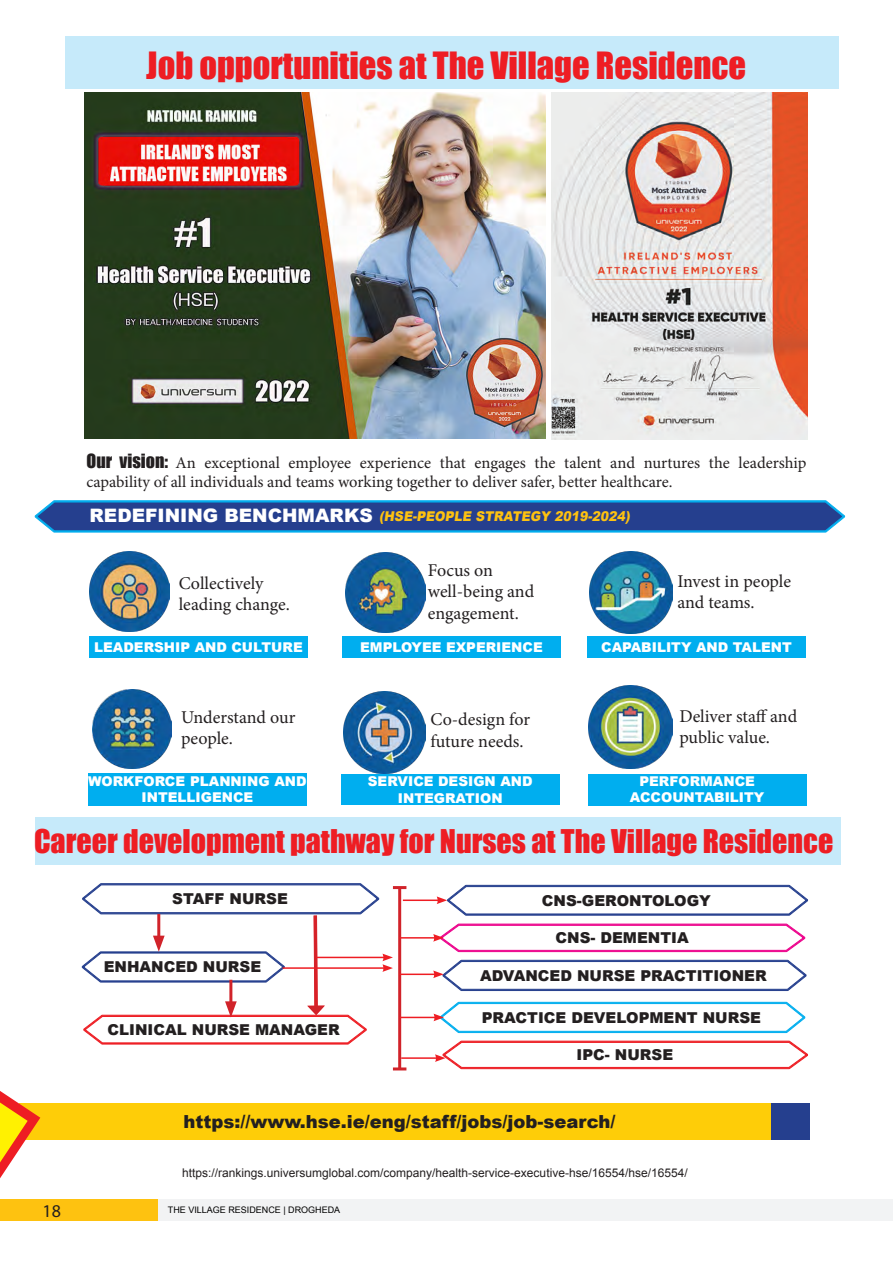
<style>
.page{position:relative;width:893px;height:1263px;background:#fff}
.page>*{position:absolute;margin:0;border:0;box-sizing:border-box;transform-origin:0 0}
.t1{font:34.5px "Impact";color:#ee1d23}
.t2{font:30px "Impact";color:#ee1d23}
.t3{font:18px/21.6px "Minion Pro";letter-spacing:-.005em;color:#231f20}
.t4{font:900 18px "Arial";color:#231f20}
.t5{font:18px "Myriad Pro";color:#231f20}
.t6{font:16.5px/19.8px "Minion Pro";color:#231f20}
.QUOTE_SERVICE{font:900 15px "Arial";color:#231f20}
.t7{font:900 13.5px/16.2px "Arial";color:#fff;text-align:center}
.QUOTE_SERVICE-2{font:900 13.5px "Arial";color:#fec210;scale:.93 1}
.t8{font:12px "Arial";color:#231f20}
.t9{font:9px "Arial";color:#000}
.s1{font-family:"Impact";font-size:18px}
.s2{font-size:18.6px;color:#fff}
</style>
<div class="page">
<div style="left:157px;top:1199px;width:736px;height:22px;background:#f2f3f4"></div>
<div style="left:23px;top:1103px;width:786px;height:36px;background:#253f8e"></div>
<img style="left:85px;top:92px;width:461px;height:347px">
<svg style="left:196px;top:500px;width:649px;height:32px;background:#24509c"></svg>
<img style="left:551px;top:92px;width:257px;height:347px">
<div style="left:35px;top:817px;width:805px;height:47px;background:#c6eafa"></div>
<hr style="left:398px;top:887px;width:3px;height:182px;background:#d1232a">
<svg style="left:393px;top:1067px;width:13px;height:3px"></svg>
<hr style="left:403px;top:899px;width:36px;height:2px;background:#ee1d23">
<svg style="left:437px;top:885px;width:371px;height:30px"></svg>
<hr style="left:399px;top:937px;width:36px;height:1px;background:#ee1d23">
<svg style="left:433px;top:924px;width:372px;height:28px"></svg>
<hr style="left:399px;top:973px;width:36px;height:2px;background:#ee1d23">
<svg style="left:433px;top:960px;width:373px;height:31px"></svg>
<hr style="left:400px;top:1017px;width:36px;height:1px;background:#ee1d23">
<svg style="left:433px;top:1002px;width:372px;height:31px"></svg>
<hr style="left:401px;top:1057px;width:36px;height:2px;background:#ee1d23">
<svg style="left:435px;top:1041px;width:373px;height:28px"></svg>
<svg style="left:196px;top:883px;width:210px;height:161px"></svg>
<img style="left:346px;top:552px;width:80px;height:80px">
<img style="left:590px;top:551px;width:82px;height:82px">
<img style="left:344px;top:691px;width:82px;height:82px">
<img style="left:589px;top:686px;width:83px;height:83px">
<div style="left:89px;top:636px;width:219px;height:22px;background:#00aeef"></div>
<div style="left:342px;top:636px;width:219px;height:22px;background:#00aeef"></div>
<div style="left:587px;top:636px;width:219px;height:22px;background:#00aeef"></div>
<div style="left:588px;top:774px;width:218px;height:31px;background:#00aeef"></div>
<div style="left:341px;top:774px;width:218px;height:31px;background:#00aeef"></div>
<div style="left:88px;top:773px;width:219px;height:32px;background:#00aeef"></div>
<div style="left:66px;top:36px;width:773px;height:53px;background:#c6eafa"></div>
<div style="left:19px;top:1103px;width:751px;height:36px;background:#fecd08"></div>
<svg style="left:84px;top:231px;width:112px;height:909px"></svg>
<svg style="left:0;top:234px;width:184px;height:987px"></svg>
<p class="t1" style="left:146px;top:39px;width:601px">Job opportunities at The Village Residence</p>
<p class="t6" style="left:87px;top:452px;width:721px"><span class="s1">Our vision:</span> An exceptional employee experience that engages the talent and nurtures the leadership capability of all individuals and teams working together to deliver safer, better healthcare.</p>
<p class="QUOTE_SERVICE-2" style="left:90px;top:506px;width:585px"><span class="s2">R E D E F I N I N G B E N C H M A R KS</span> (HSE-PEOPLE STRATEGY 2019-2024)</p>
<p class="t3" style="left:179px;top:572px;width:86px">Collectively</p>
<p class="t3" style="left:179px;top:594px;width:113px">leading change.</p>
<p class="t3" style="left:428px;top:559px;width:108px">Focus on well-being and engagement.</p>
<p class="t3" style="left:677px;top:570px;width:115px">Invest in people and teams.</p>
<p class="t7" style="left:94px;top:638px;width:210px">LEADERSHIP AND CULTURE</p>
<p class="t7" style="left:360px;top:638px;width:184px">EMPLOYEE EXPERIENCE</p>
<p class="t7" style="left:601px;top:638px;width:192px">CAPABILITY AND TALENT</p>
<p class="t3" style="left:181px;top:706px;width:116px">Understand our people.</p>
<p class="t3" style="left:430px;top:709px;width:101px">Co-design for future needs.</p>
<p class="t3" style="left:679px;top:705px;width:119px">Deliver staff and public value.</p>
<p class="t7" style="left:88px;top:772px;width:220px">WORKFORCE PLANNING AND<br>INTELLIGENCE</p>
<p class="t7" style="left:368px;top:773px;width:166px">SERVICE DESIGN AND</p>
<p class="t7" style="left:398px;top:789px;width:106px">INTEGRATION</p>
<p class="t7" style="left:639px;top:773px;width:117px">PERFORMANCE</p>
<p class="t7" style="left:630px;top:789px;width:136px">ACCOUNTABILITY</p>
<p class="t2" style="left:34px;top:818px;width:801px">Career development pathway for Nurses at The Village Residence</p>
<p class="QUOTE_SERVICE" style="left:172px;top:888px;width:117px">STAFF NURSE</p>
<p class="QUOTE_SERVICE" style="left:104px;top:956px;width:159px">ENHANCED NURSE</p>
<p class="QUOTE_SERVICE" style="left:108px;top:1019px;width:234px">CLINICAL NURSE MANAGER</p>
<p class="QUOTE_SERVICE" style="left:542px;top:889px;width:170px">CNS-GERONTOLOGY</p>
<p class="QUOTE_SERVICE" style="left:555px;top:927px;width:135px">CNS- DEMENTIA</p>
<p class="QUOTE_SERVICE" style="left:480px;top:964px;width:288px">ADVANCED NURSE PRACTITIONER</p>
<p class="QUOTE_SERVICE" style="left:482px;top:1006px;width:281px">PRACTICE DEVELOPMENT NURSE</p>
<p class="QUOTE_SERVICE" style="left:577px;top:1044px;width:98px">IPC- NURSE</p>
<p class="t4" style="left:184px;top:1108px;width:433px">https://www.hse.ie/eng/staff/jobs/job-search/</p>
<p class="t5" style="left:43px;top:1199px;width:20px">18</p>
<p class="t8" style="left:182px;top:1165px;width:507px">https://rankings.universumglobal.com/company/health-service-executive-hse/16554/hse/16554/</p>
<p class="t9" style="left:168px;top:1204px;width:174px">THE VILLAGE RESIDENCE | DROGHEDA</p>
</div>
